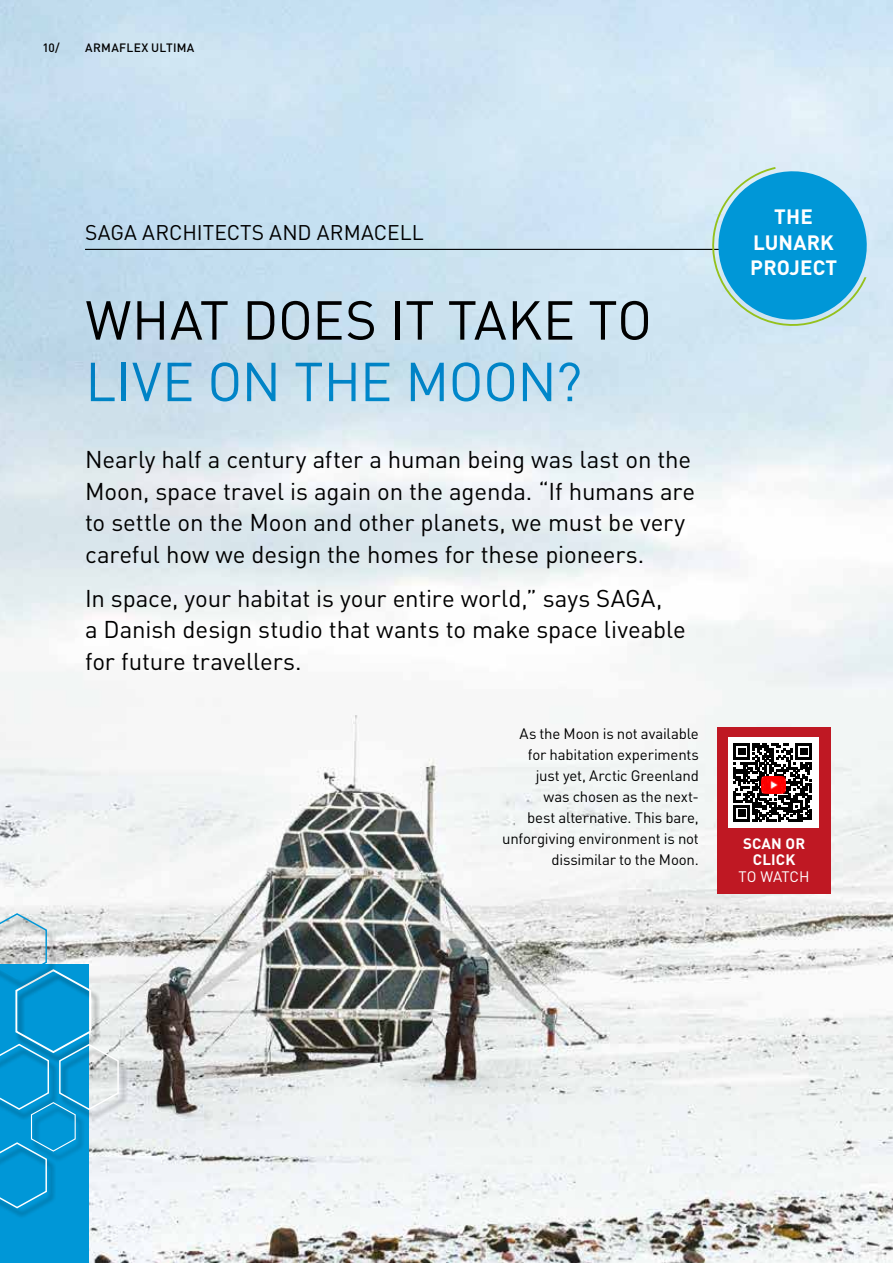
<style>
.page{position:relative;width:893px;height:1263px;background:#fff}
.page>*{position:absolute;margin:0;border:0;box-sizing:border-box;transform-origin:0 0}
.t1{font:54px "DIN Pro";color:#000}
.t2{font:54px "DIN Pro";letter-spacing:-.01em;color:#0097d7}
.t3{font:24px/31.5px "DIN Pro";letter-spacing:-.005em;color:#000}
.t4{font:21px "DIN Pro";color:#000}
.t5{font:700 20.55px/25.2px "DIN Pro";letter-spacing:.01em;color:#fff;text-align:center}
.t6{font:15px/21px "DIN Pro";letter-spacing:-.015em;color:#000;text-align:right}
.t7{font:700 15px/16.5px "DIN Pro";letter-spacing:.01em;color:#fff;text-align:center}
.t8{font:15px "DIN Pro";letter-spacing:-.01em;color:#fff}
.t9{font:500 12px "DIN Pro";letter-spacing:.025em;color:#000}
</style>
<div class="page">
<img style="left:0;top:0;width:893px;height:1263px">
<hr style="left:85px;top:249px;width:765px;height:1px;background:#000">
<div style="left:717px;top:727px;width:114px;height:167px;background:#bf1823"></div>
<div style="left:728px;top:737px;width:91px;height:90px;background:#fff"></div>
<svg style="left:733px;top:743px;width:79px;height:79px"></svg>
<img style="left:762px;top:776px;width:24px;height:17px">
<div style="left:0;top:964px;width:89px;height:299px;background:#0097d7"></div>
<div style="left:59px;top:1046px;width:69px;height:74px;background:#000;opacity:.46"></div>
<div style="left:0;top:1145px;width:56px;height:74px;background:#000;opacity:.46"></div>
<svg style="left:0;top:912px;width:120px;height:297px"></svg>
<svg style="left:706px;top:161px;width:171px;height:170px;background:#55b7de"></svg>
<p class="t9" style="left:43px;top:38px;width:19px">10/</p>
<p class="t9" style="left:85px;top:38px;width:111px">ARMAFLEX ULTIMA</p>
<p class="t4" style="left:85px;top:217px;width:340px">SAGA ARCHITECTS AND ARMACELL</p>
<h1 class="t1" style="left:85px;top:279px;width:568px">WHAT DOES IT TAKE TO</h1>
<h1 class="t2" style="left:85px;top:340px;width:498px">LIVE ON THE MOON?</h1>
<p class="t3" style="left:85px;top:442px;width:612px">Nearly half a century after a human being was last on the Moon, space travel is again on the agenda. “If humans are to settle on the Moon and other planets, we must be very careful how we design the homes for these pioneers.</p>
<p class="t3" style="left:85px;top:581px;width:602px">In space, your habitat is your entire world,” says SAGA,<br>a Danish design studio that wants to make space liveable for future travellers.</p>
<p class="t6" style="left:502px;top:722px;width:198px">As the Moon is not available for habitation experiments just yet, Arctic Greenland<br>was chosen as the next-<br>best alternative. This bare, unforgiving environment is not dissimilar to the Moon.</p>
<p class="t5" style="left:750px;top:203px;width:88px">THE<br>LUNARK<br>PROJECT</p>
<p class="t7" style="left:743px;top:834px;width:63px">SCAN OR<br>CLICK</p>
<p class="t8" style="left:739px;top:865px;width:73px">TO WATCH</p>
</div>
